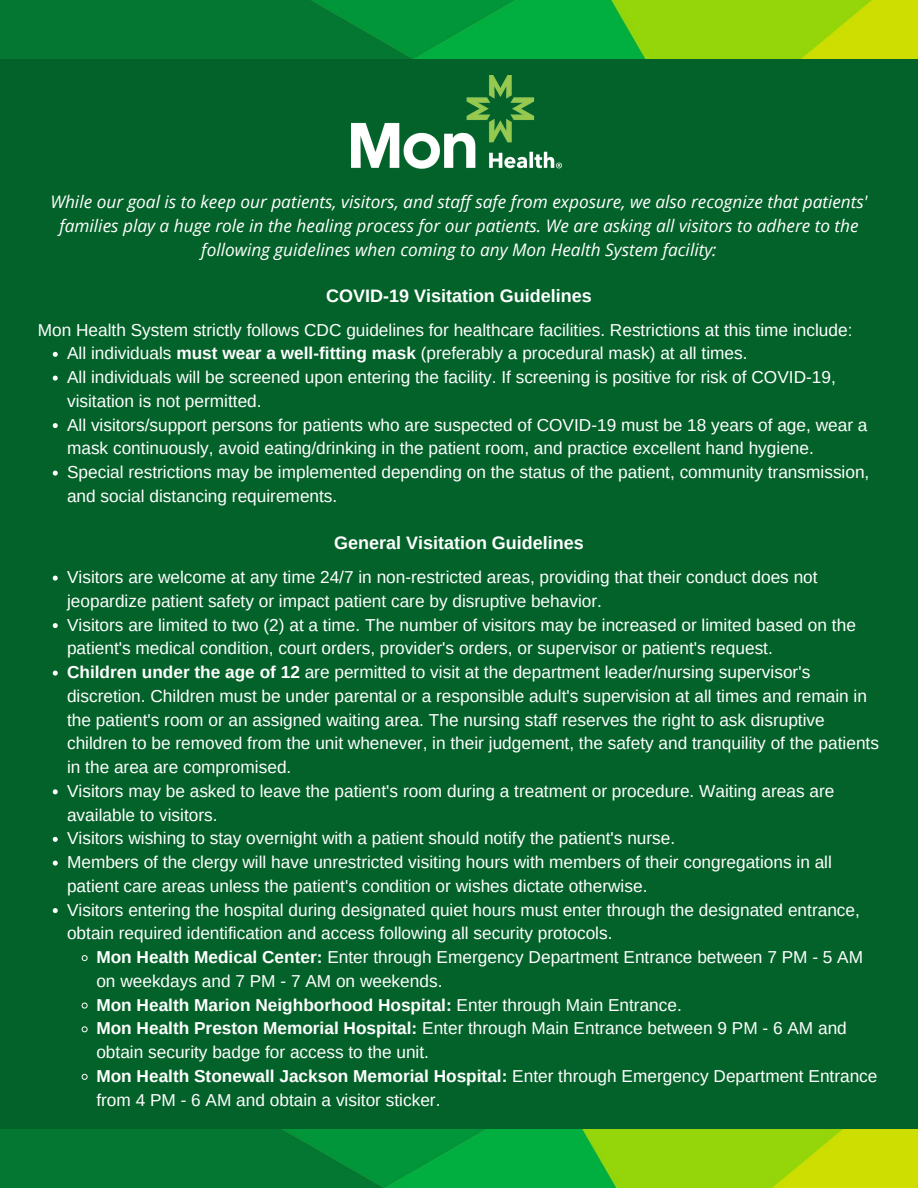
<style>
.page{position:relative;width:918px;height:1188px;background:#036229}
.page>*{position:absolute;margin:0;border:0;box-sizing:border-box;transform-origin:0 0}
.t1{font:700 18px "Arimo";color:#fff}
.t2{font:17.25px/23.7px "Arimo";color:#fff}
.t3{font:italic 17.25px/23.7px "Open Sans";color:#fff;text-align:center}
.s1{font-weight:700}
</style>
<div class="page">
<img style="left:0;top:0;width:918px;height:58px">
<img style="left:0;top:1129px;width:918px;height:59px">
<svg style="left:53px;top:352px;width:5px;height:5px"></svg>
<svg style="left:53px;top:376px;width:5px;height:5px"></svg>
<svg style="left:53px;top:423px;width:5px;height:5px"></svg>
<svg style="left:53px;top:471px;width:5px;height:5px"></svg>
<svg style="left:53px;top:576px;width:5px;height:5px"></svg>
<svg style="left:53px;top:623px;width:5px;height:5px"></svg>
<svg style="left:53px;top:671px;width:5px;height:5px"></svg>
<svg style="left:53px;top:789px;width:5px;height:5px"></svg>
<svg style="left:53px;top:837px;width:5px;height:5px"></svg>
<svg style="left:53px;top:861px;width:5px;height:5px"></svg>
<svg style="left:53px;top:908px;width:5px;height:5px"></svg>
<svg style="left:81px;top:955px;width:7px;height:6px"></svg>
<svg style="left:81px;top:1002px;width:7px;height:7px"></svg>
<svg style="left:81px;top:1026px;width:7px;height:7px"></svg>
<svg style="left:81px;top:1074px;width:7px;height:6px"></svg>
<img style="left:351px;top:76px;width:211px;height:93px">
<p class="t3" style="left:50px;top:190px;width:819px">While our goal is to keep our patients, visitors, and staff safe from exposure, we also recognize that patients' families play a huge role in the healing process for our patients. We are asking all visitors to adhere to the following guidelines when coming to any Mon Health System facility:</p>
<p class="t1" style="left:326px;top:286px;width:267px">COVID-19 Visitation Guidelines</p>
<p class="t2" style="left:38px;top:318px;width:816px">Mon Health System strictly follows CDC guidelines for healthcare facilities. Restrictions at this time include:</p>
<p class="t2" style="left:67px;top:342px;width:804px">All individuals <span class="s1">must wear a well-fitting mask</span> (preferably a procedural mask) at all times.<br>All individuals will be screened upon entering the facility. If screening is positive for risk of COVID-19, visitation is not permitted.<br>All visitors/support persons for patients who are suspected of COVID-19 must be 18 years of age, wear a mask continuously, avoid eating/drinking in the patient room, and practice excellent hand hygiene.<br>Special restrictions may be implemented depending on the status of the patient, community transmission, and social distancing requirements.</p>
<p class="t1" style="left:334px;top:533px;width:251px">General Visitation Guidelines</p>
<p class="t2" style="left:67px;top:565px;width:813px">Visitors are welcome at any time 24/7 in non-restricted areas, providing that their conduct does not jeopardize patient safety or impact patient care by disruptive behavior.<br>Visitors are limited to two (2) at a time. The number of visitors may be increased or limited based on the patient's medical condition, court orders, provider's orders, or supervisor or patient's request.<br><span class="s1">Children under the age of 12</span> are permitted to visit at the department leader/nursing supervisor's discretion. Children must be under parental or a responsible adult's supervision at all times and remain in the patient's room or an assigned waiting area. The nursing staff reserves the right to ask disruptive children to be removed from the unit whenever, in their judgement, the safety and tranquility of the patients in the area are compromised.<br>Visitors may be asked to leave the patient's room during a treatment or procedure. Waiting areas are available to visitors.<br>Visitors wishing to stay overnight with a patient should notify the patient's nurse.<br>Members of the clergy will have unrestricted visiting hours with members of their congregations in all patient care areas unless the patient's condition or wishes dictate otherwise.<br>Visitors entering the hospital during designated quiet hours must enter through the designated entrance, obtain required identification and access following all security protocols.</p>
<p class="t2" style="left:96px;top:945px;width:783px"><span class="s1">Mon Health Medical Center:</span> Enter through Emergency Department Entrance between 7 PM - 5 AM on weekdays and 7 PM - 7 AM on weekends.<br><span class="s1">Mon Health Marion Neighborhood Hospital:</span> Enter through Main Entrance.<br><span class="s1">Mon Health Preston Memorial Hospital:</span> Enter through Main Entrance between 9 PM - 6 AM and obtain security badge for access to the unit.<br><span class="s1">Mon Health Stonewall Jackson Memorial Hospital:</span> Enter through Emergency Department Entrance from 4 PM - 6 AM and obtain a visitor sticker.</p>
</div>
